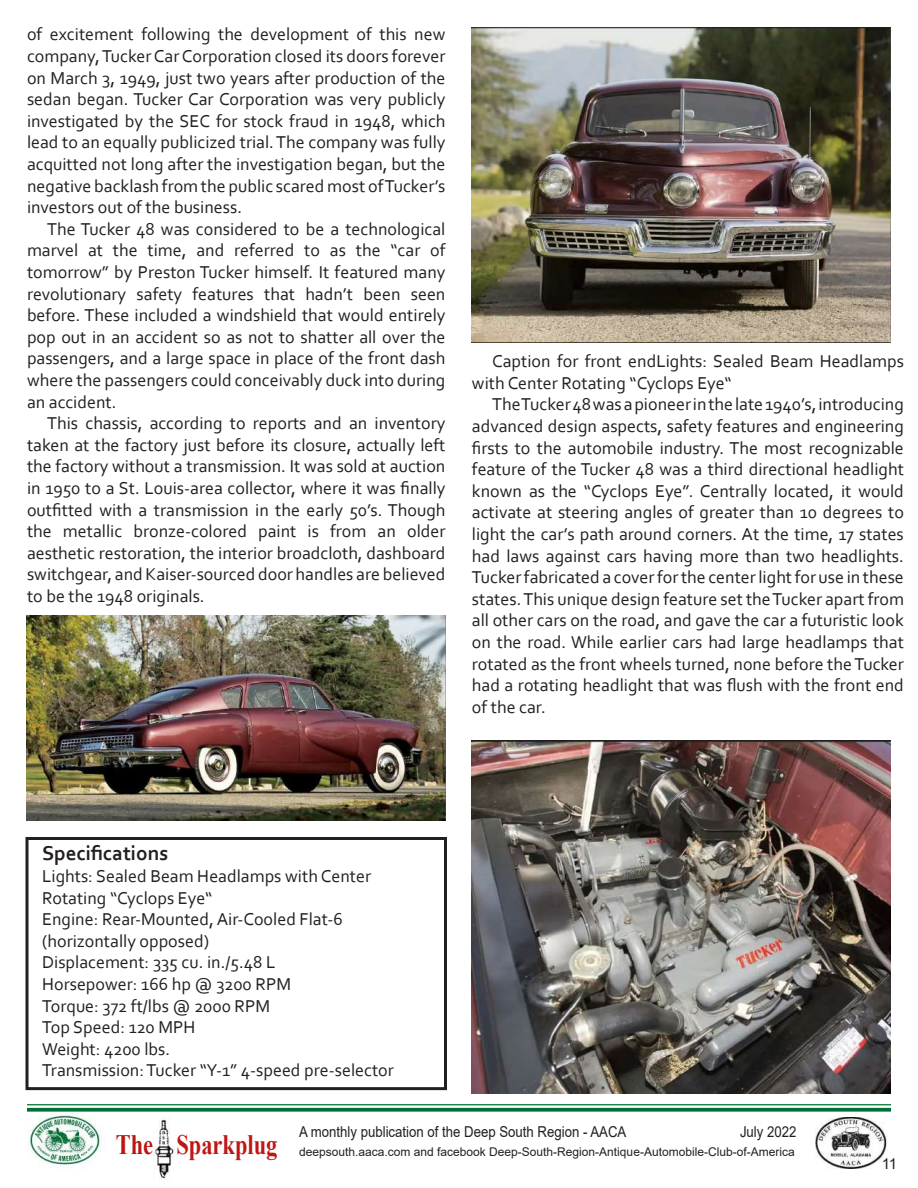
<style>
.page{position:relative;width:918px;height:1188px;background:#fff}
.page>*{position:absolute;margin:0;border:0;box-sizing:border-box;transform-origin:0 0}
.t1{font:700 28.05px "Times New Roman";color:#bf1714;scale:.8 1}
.t2{font:700 21px "Corbel";color:#231f20}
.t3{font:18px/21.6px "Corbel";color:#231f20;text-align:justify}
.t4{font:15px "Arial";color:#231f20;scale:.88 1}
.t5{font:15px "Arial";color:#231f20}
.t6{font:12px "Arial";color:#231f20}
.s1{color:#ba1511}
</style>
<div class="page">
<img style="left:27px;top:1112px;width:75px;height:56px">
<img style="left:153px;top:1117px;width:21px;height:62px">
<img style="left:815px;top:1117px;width:72px;height:52px">
<hr style="left:27px;top:1104px;width:864px;height:1px;background:#007135">
<svg style="left:27px;top:1108px;width:864px;height:4px;background:#177e47"></svg>
<div style="left:26px;top:837px;width:421px;height:253px;border:3px solid #231f20"></div>
<img style="left:472px;top:741px;width:419px;height:353px">
<img style="left:472px;top:27px;width:419px;height:316px">
<img style="left:26px;top:616px;width:420px;height:205px">
<p class="t3" style="left:27px;top:23px;width:420px">of excitement following the development of this new company, Tucker Car Corporation closed its doors forever on March 3, 1949, just two years after production of the sedan began. Tucker Car Corporation was very publicly investigated by the SEC for stock fraud in 1948, which lead to an equally publicized trial. The company was fully acquitted not long after the investigation began, but the negative backlash from the public scared most of Tucker’s investors out of the business.</p>
<p class="t3" style="left:27px;top:218px;width:420px;text-indent:20px">The Tucker 48 was considered to be a technological marvel at the time, and referred to as the “car of tomorrow” by Preston Tucker himself. It featured many revolutionary safety features that hadn’t been seen before. These included a windshield that would entirely pop out in an accident so as not to shatter all over the passengers, and a large space in place of the front dash where the passengers could conceivably duck into during an accident.</p>
<p class="t3" style="left:27px;top:412px;width:420px;text-indent:20px">This chassis, according to reports and an inventory taken at the factory just before its closure, actually left the factory without a transmission. It was sold at auction in 1950 to a St. Louis-area collector, where it was finally outfitted with a transmission in the early 50’s. Though the metallic bronze-colored paint is from an older aesthetic restoration, the interior broadcloth, dashboard switchgear, and Kaiser-sourced door handles are believed to be the 1948 originals.</p>
<p class="t3" style="left:472px;top:350px;width:434px;text-indent:20px">Caption for front endLights: Sealed Beam Headlamps with Center Rotating “Cyclops Eye“</p>
<p class="t3" style="left:472px;top:393px;width:434px;text-indent:20px">The Tucker 48 was a pioneer in the late 1940’s, introducing advanced design aspects, safety features and engineering firsts to the automobile industry. The most recognizable feature of the Tucker 48 was a third directional headlight known as the “Cyclops Eye”. Centrally located, it would activate at steering angles of greater than 10 degrees to light the car’s path around corners. At the time, 17 states had laws against cars having more than two headlights.<br>Tucker fabricated a cover for the center light for use in these states. This unique design feature set the Tucker apart from all other cars on the road, and gave the car a futuristic look on the road. While earlier cars had large headlamps that rotated as the front wheels turned, none before the Tucker had a rotating headlight that was flush with the front end of the car.</p>
<p class="t2" style="left:42px;top:840px;width:128px">Specifications</p>
<p class="t3" style="left:42px;top:865px;width:353px;text-align:left">Lights: Sealed Beam Headlamps with Center<br>Rotating “Cyclops Eye“<br>Engine: Rear-Mounted, Air-Cooled Flat-6 (horizontally opposed)<br>Displacement: 335 cu. in./5.48 L<br>Horsepower: 166 hp @ 3200 RPM<br>Torque: 372 ft/lbs @ 2000 RPM<br>Top Speed: 120 MPH<br>Weight: 4200 lbs.<br>Transmission: Tucker “Y-1” 4-speed pre-selector</p>
<h1 class="t1" style="left:116px;top:1124px;width:204px"><span class="s1">The</span> Sparkplug</h1>
<p class="t4" style="left:299px;top:1122px;width:373px">A monthly publication of the Deep South Region - AACA</p>
<p class="t4" style="left:740px;top:1122px;width:66px">July 2022</p>
<p class="t6" style="left:299px;top:1144px;width:497px">deepsouth.aaca.com and facebook Deep-South-Region-Antique-Automobile-Club-of-America</p>
<p class="t5" style="left:882px;top:1153px;width:17px">11</p>
</div>
